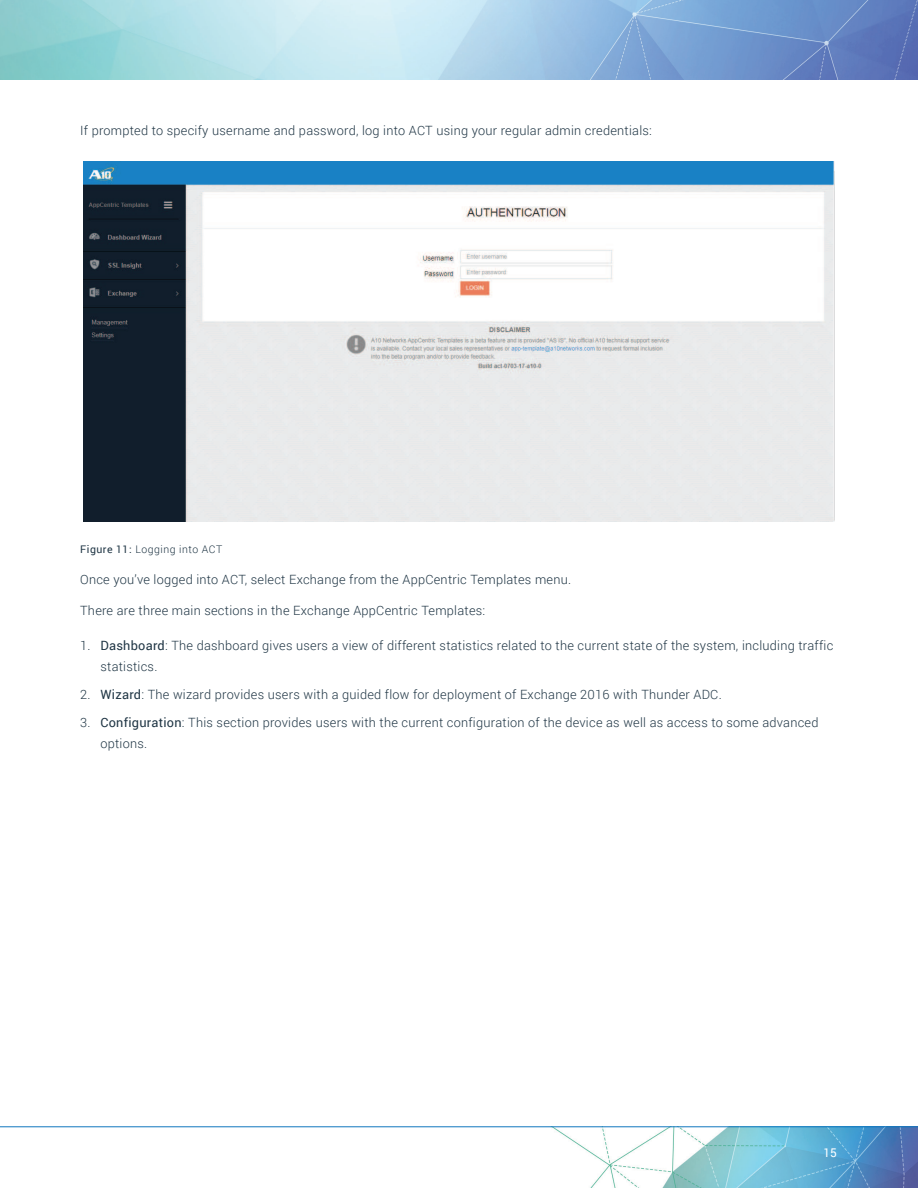
<style>
.page{position:relative;width:918px;height:1188px;background:#fff}
.page>*{position:absolute;margin:0;border:0;box-sizing:border-box;transform-origin:0 0}
.t1{font:300 12.75px/21px "Roboto";letter-spacing:.02em;color:#1f3544}
.t2{font:12px "Roboto";color:#fff}
.t3{font:300 10.5px "Roboto";letter-spacing:.05em;color:#1f3544}
.s1{font-weight:400}
</style>
<div class="page">
<img style="left:0;top:1126px;width:918px;height:62px">
<hr style="left:0;top:1127px;width:918px;height:1px;background:#1077be">
<img style="left:0;top:0;width:918px;height:80px">
<img style="left:84px;top:161px;width:750px;height:360px">
<p class="t1" style="left:80px;top:119px;width:573px">If prompted to specify username and password, log into ACT using your regular admin credentials:</p>
<p class="t3" style="left:80px;top:545px;width:144px"><span class="s1">Figure 11:</span> Logging into ACT</p>
<p class="t1" style="left:80px;top:569px;width:492px">Once you’ve logged into ACT, select Exchange from the AppCentric Templates menu.</p>
<p class="t1" style="left:80px;top:599px;width:407px">There are three main sections in the Exchange AppCentric Templates:</p>
<p class="t1" style="left:100px;top:636px;width:734px;text-indent:-20px">1. <span class="s1">Dashboard</span>: The dashboard gives users a view of different statistics related to the current state of the system, including traffic statistics.</p>
<p class="t1" style="left:80px;top:685px;width:643px">2. <span class="s1">Wizard</span>: The wizard provides users with a guided flow for deployment of Exchange 2016 with Thunder ADC.</p>
<p class="t1" style="left:100px;top:712px;width:720px;text-indent:-20px">3. <span class="s1">Configuration</span>: This section provides users with the current configuration of the device as well as access to some advanced options.</p>
<p class="t2" style="left:823px;top:1147px;width:15px">15</p>
</div>
